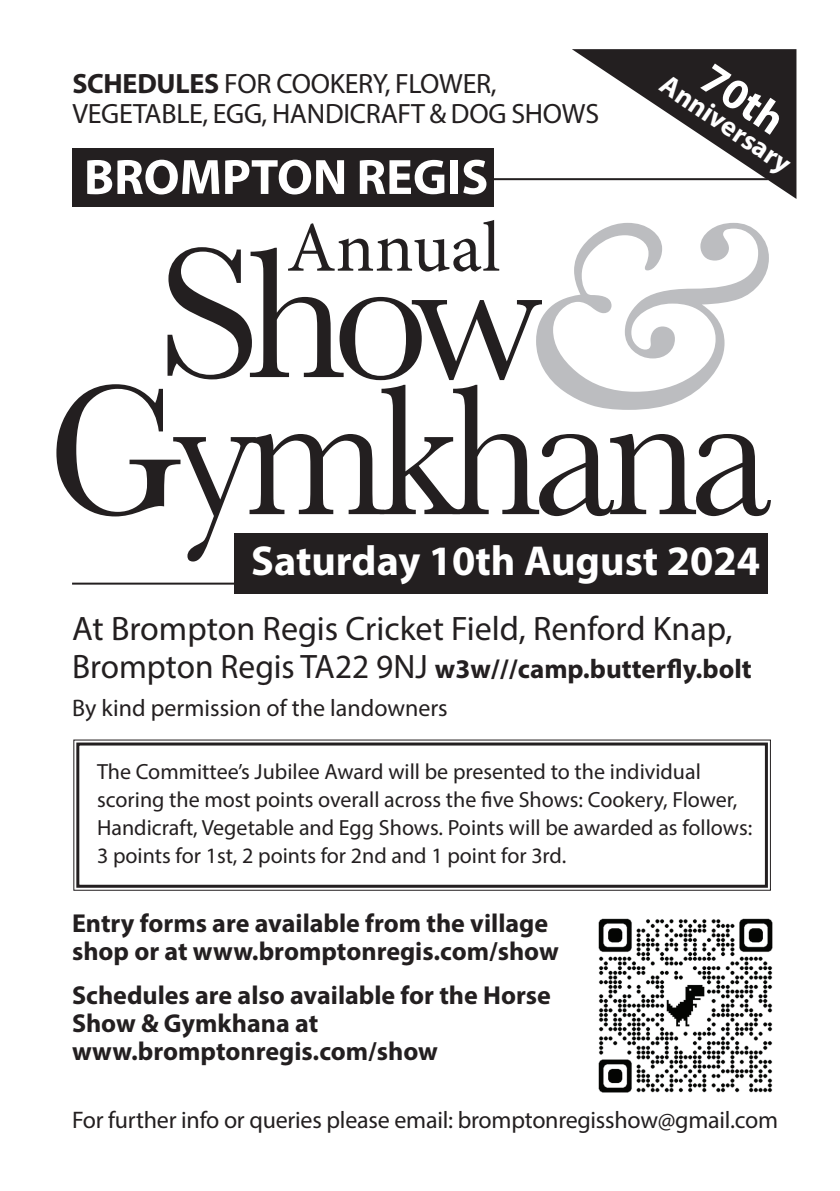
<style>
.page{position:relative;width:840px;height:1191px;background:#fff}
.page>*{position:absolute;margin:0;border:0;box-sizing:border-box;transform-origin:0 0}
.t1{font:192.6px "Baskerville";letter-spacing:-.06em;color:#231f20;scale:.92 1}
.t2{font:192.6px "Baskerville";letter-spacing:-.06em;color:#231f20}
.t3{font:71.4px "Minion Pro";color:#231f20}
.t4{font:700 50px "Myriad Pro";color:#fff}
.t5{font:700 43.6px "Myriad Pro";color:#fff}
.t6{font:700 42px "Myriad Pro";color:#fff}
.t7{font:34px "Myriad Pro";color:#231f20}
.t8{font:28px/30px "Myriad Pro";letter-spacing:-.01em;color:#231f20}
.t9{font:700 28px "Myriad Pro";color:#fff}
.t10{font:700 27px "Myriad Pro";color:#231f20}
.t11{font:700 26px/28px "Myriad Pro";color:#231f20}
.t12{font:24px "Myriad Pro";letter-spacing:-.01em;color:#231f20}
.t13{font:22px/28px "Myriad Pro";color:#231f20}
.s1{font-weight:700}
.s2{font-style:italic;font-size:272.6px;color:#bcbdc0}
.s3{font-weight:400;font-size:34px}
</style>
<div class="page">
<div style="left:234px;top:533px;width:533px;height:60px;background:#231f20"></div>
<hr style="left:72px;top:582px;width:166px;height:2px;background:#231f20">
<hr style="left:488px;top:178px;width:279px;height:2px;background:#231f20">
<div style="left:72px;top:148px;width:422px;height:58px;background:#231f20"></div>
<svg style="left:571px;top:49px;width:225px;height:150px"></svg>
<svg style="left:73px;top:739px;width:698px;height:152px"></svg>
<div style="left:76px;top:742px;width:691px;height:145px;border:3px solid #231f20"></div>
<img style="left:598px;top:918px;width:175px;height:175px">
<p class="t8" style="left:72px;top:68px;width:528px"><span class="s1">SCHEDULES</span> FOR COOKERY, FLOWER,<br>VEGETABLE, EGG, HANDICRAFT &amp; DOG SHOWS</p>
<h3 class="t4" style="left:84px;top:144px;width:405px">BROMPTON REGIS</h3>
<h3 class="t5" style="left:721px;top:50px;width:92px;rotate:34deg">70th</h3>
<p class="t9" style="left:673px;top:66px;width:153px;rotate:34deg">Anniversary</p>
<h2 class="t3" style="left:286px;top:200px;width:215px">Annual</h2>
<h1 class="t2" style="left:156px;top:204px;width:605px">Show <span class="s2">&amp;</span></h1>
<h1 class="t1" style="left:47px;top:341px;width:789px">Gymkhana</h1>
<h3 class="t6" style="left:251px;top:534px;width:510px">Saturday 10th August 2024</h3>
<h3 class="t7" style="left:72px;top:607px;width:661px">At Brompton Regis Cricket Field, Renford Knap,</h3>
<p class="t10" style="left:72px;top:651px;width:680px"><span class="s3">Brompton Regis TA22 9NJ</span> w3w///camp.butterfly.bolt</p>
<p class="t12" style="left:72px;top:693px;width:377px">By kind permission of the landowners</p>
<p class="t13" style="left:97px;top:757px;width:656px">The Committee’s Jubilee Award will be presented to the individual scoring the most points overall across the five Shows: Cookery, Flower, Handicraft, Vegetable and Egg Shows. Points will be awarded as follows:<br>3 points for 1st, 2 points for 2nd and 1 point for 3rd.</p>
<p class="t11" style="left:72px;top:908px;width:488px">Entry forms are available from the village shop or at www.bromptonregis.com/show</p>
<p class="t11" style="left:72px;top:980px;width:480px">Schedules are also available for the Horse<br>Show &amp; Gymkhana at www.bromptonregis.com/show</p>
<p class="t12" style="left:72px;top:1105px;width:707px">For further info or queries please email: bromptonregisshow@gmail.com</p>
</div>
